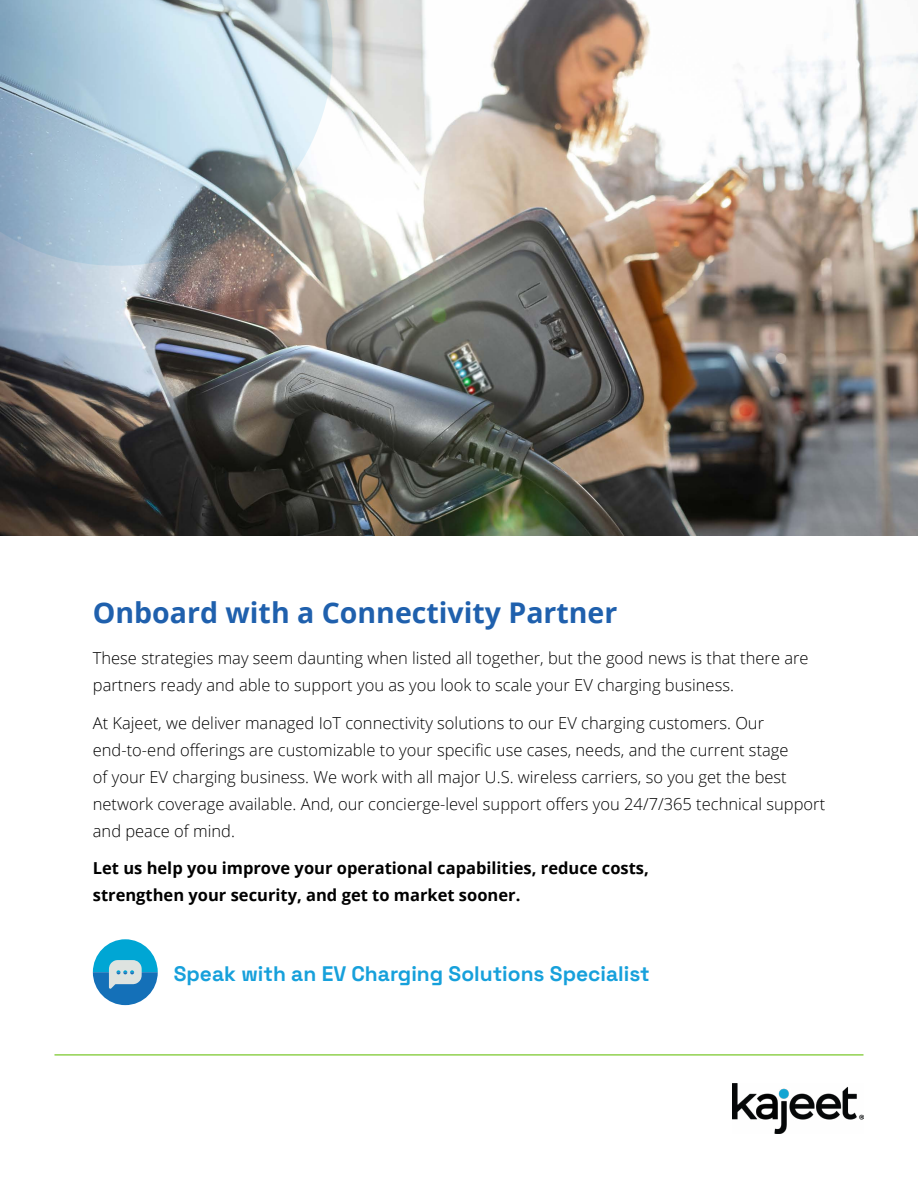
<style>
.page{position:relative;width:918px;height:1188px;background:#fff}
.page>*{position:absolute;margin:0;border:0;box-sizing:border-box;transform-origin:0 0}
.t1{font:700 28.5px "Open Sans";color:#1f60ad}
.t2{font:300 21px "Space Grotesk";color:#16a0db}
.t3{font:300 16.5px/27px "Open Sans";color:#000}
.t4{font:700 16.5px/27px "Open Sans";color:#000}
</style>
<div class="page">
<svg style="left:93px;top:939px;width:65px;height:66px"></svg>
<img style="left:0;top:0;width:918px;height:536px">
<svg style="left:0;top:0;width:333px;height:266px"></svg>
<hr style="left:54px;top:1054px;width:810px;height:2px;background:#91d14f">
<img style="left:733px;top:1083px;width:131px;height:51px">
<h1 class="t1" style="left:93px;top:592px;width:526px">Onboard with a Connectivity Partner</h1>
<p class="t3" style="left:93px;top:644px;width:717px">These strategies may seem daunting when listed all together, but the good news is that there are partners ready and able to support you as you look to scale your EV charging business.</p>
<p class="t3" style="left:93px;top:709px;width:734px">At Kajeet, we deliver managed IoT connectivity solutions to our EV charging customers. Our end-to-end offerings are customizable to your specific use cases, needs, and the current stage<br>of your EV charging business. We work with all major U.S. wireless carriers, so you get the best network coverage available. And, our concierge-level support offers you 24/7/365 technical support and peace of mind.</p>
<p class="t4" style="left:93px;top:854px;width:558px">Let us help you improve your operational capabilities, reduce costs, strengthen your security, and get to market sooner.</p>
<p class="t2" style="left:174px;top:959px;width:477px">Speak with an EV Charging Solutions Specialist</p>
</div>
